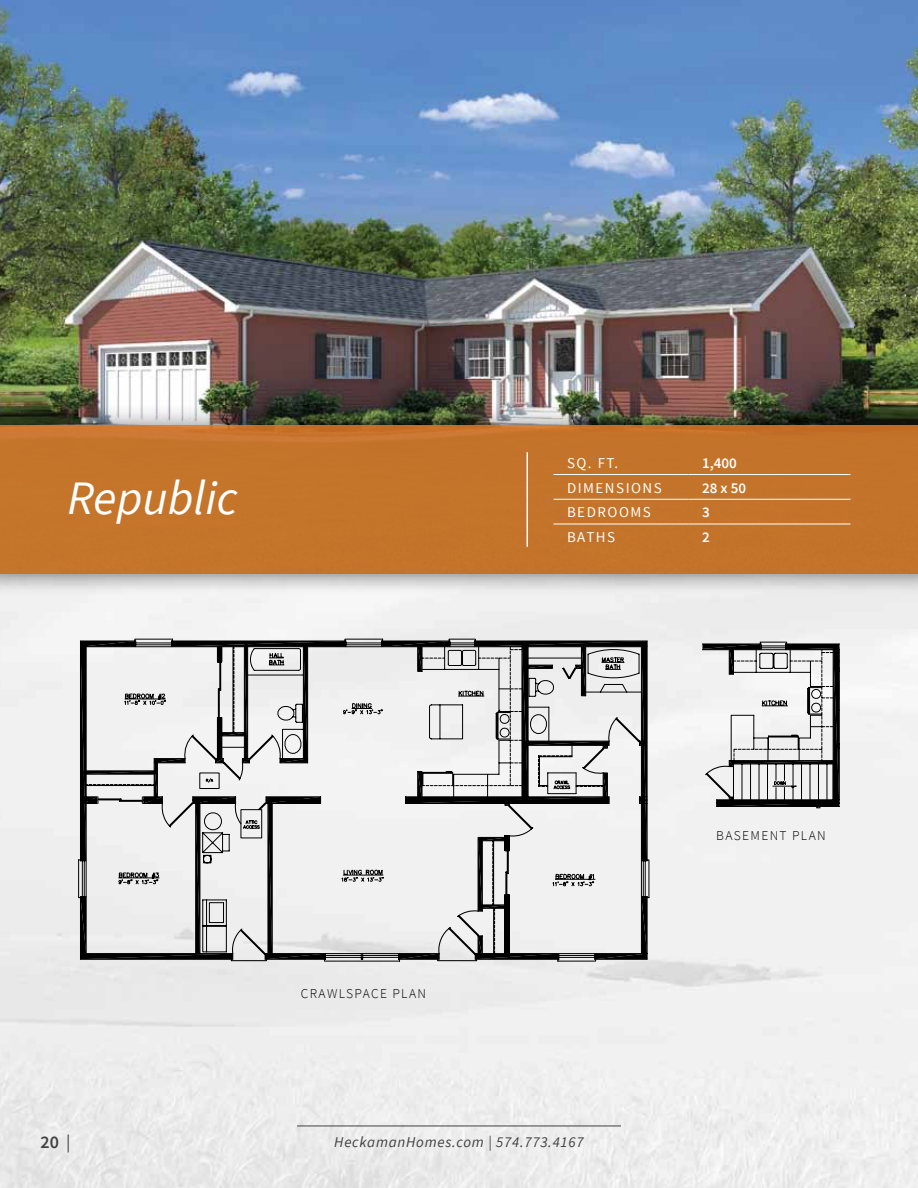
<style>
.page{position:relative;width:918px;height:1188px;background:#fff}
.page>*{position:absolute;margin:0;border:0;box-sizing:border-box;transform-origin:0 0}
.t1{font:italic 48px "Source Sans Pro";color:#fff}
.t2{font:600 18px "Source Sans Pro";color:#414042}
.t3{font:italic 15px "Source Sans Pro";letter-spacing:.05em;color:#414042}
.t4{font:15px "Source Sans Pro";letter-spacing:.1em;color:#fff}
.t5{font:600 15px "Source Sans Pro";color:#fff}
.t6{font:300 13.5px "Source Sans Pro";letter-spacing:.1em;color:#000}
.s1{font-weight:400}
</style>
<div class="page">
<img style="left:0;top:0;width:918px;height:400px">
<div style="left:71px;top:624px;width:587px;height:347px;background:#f1f1f1"></div>
<svg style="left:78px;top:638px;width:572px;height:333px"></svg>
<svg style="left:850px;top:788px;width:63px;height:2px"></svg>
<svg style="left:702px;top:639px;width:138px;height:169px"></svg>
<div style="left:0;top:400px;width:918px;height:199px;background:#000;opacity:.4"></div>
<div style="left:0;top:425px;width:918px;height:149px;background:#c4742a"></div>
<hr style="left:526px;top:452px;width:2px;height:95px;background:#fff">
<hr style="left:554px;top:474px;width:134px;height:1px;background:#fff">
<hr style="left:688px;top:474px;width:162px;height:1px;background:#fff">
<hr style="left:554px;top:499px;width:134px;height:1px;background:#fff">
<hr style="left:688px;top:499px;width:162px;height:1px;background:#fff">
<hr style="left:554px;top:524px;width:134px;height:1px;background:#fff">
<hr style="left:688px;top:524px;width:162px;height:1px;background:#fff">
<hr style="left:297px;top:1126px;width:324px;height:1px;background:#414042">
<h1 class="t1" style="left:68px;top:467px;width:172px">Republic</h1>
<p class="t6" style="left:301px;top:985px;width:127px">CRAWLSPACE PLAN</p>
<p class="t4" style="left:567px;top:453px;width:53px">SQ. FT.</p>
<p class="t5" style="left:702px;top:453px;width:36px">1,400</p>
<p class="t4" style="left:567px;top:478px;width:96px">DIMENSIONS</p>
<p class="t5" style="left:702px;top:478px;width:46px">28 x 50</p>
<p class="t4" style="left:567px;top:502px;width:85px">BEDROOMS</p>
<p class="t5" style="left:702px;top:502px;width:9px">3</p>
<p class="t4" style="left:567px;top:527px;width:50px">BATHS</p>
<p class="t5" style="left:702px;top:527px;width:9px">2</p>
<p class="t6" style="left:716px;top:827px;width:111px">BASEMENT PLAN</p>
<p class="t2" style="left:40px;top:1130px;width:32px">20 <span class="s1">|</span></p>
<p class="t3" style="left:334px;top:1132px;width:251px">HeckamanHomes.com | 574.773.4167</p>
</div>
